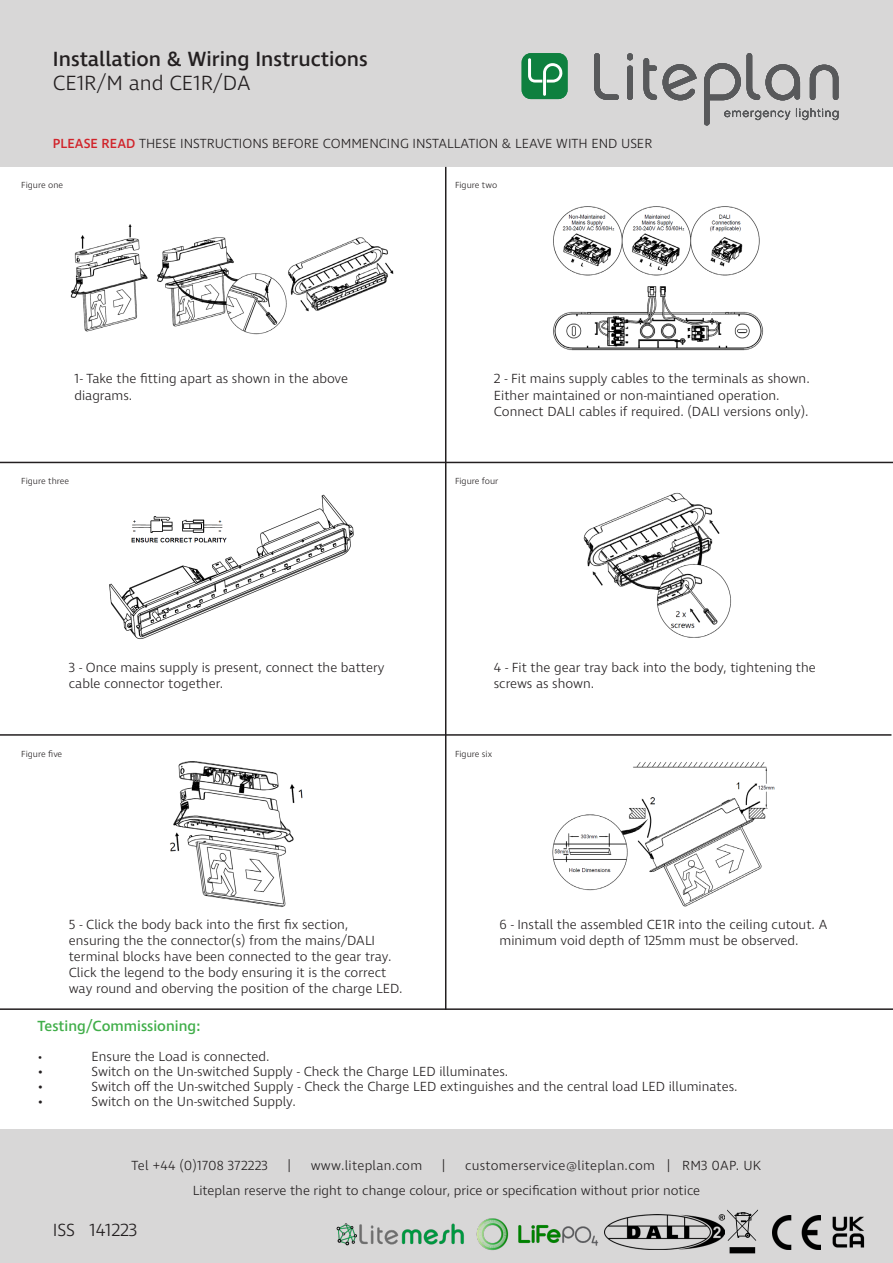
<style>
.page{position:relative;width:893px;height:1263px;background:#fff}
.page>*{position:absolute;margin:0;border:0;box-sizing:border-box;transform-origin:0 0}
.t1{font:500 21px "Ingra";color:#231f20}
.t2{font:300 21px "Ingra";color:#231f20}
.t3{font:300 18px "Ingra";color:#231f20}
.t4{font:500 15px "Ingra";color:#40ae49}
.t5{font:300 13.5px/16.2px "Ingra";color:#231f20}
.t6{font:300 13.5px "Ingra";letter-spacing:.02em;color:#231f20}
.t7{font:300 12px "Ingra";color:#231f20}
.t8{font:300 9px "Ingra";color:#231f20}
.s1{font-weight:500;color:#d1232a}
</style>
<div class="page">
<div style="left:0;top:0;width:893px;height:167px;background:#d8d7d7"></div>
<svg style="left:594px;top:53px;width:25px;height:47px"></svg>
<svg style="left:627px;top:53px;width:6px;height:47px"></svg>
<svg style="left:643px;top:58px;width:14px;height:42px"></svg>
<svg style="left:663px;top:64px;width:34px;height:36px"></svg>
<svg style="left:704px;top:53px;width:134px;height:72px"></svg>
<div style="left:522px;top:53px;width:46px;height:46px;background:#0e803f;border-radius:9px"></div>
<svg style="left:528px;top:58px;width:35px;height:38px"></svg>
<img style="left:70px;top:224px;width:324px;height:110px">
<div style="left:0;top:1129px;width:893px;height:134px;background:#d8d7d7"></div>
<svg style="left:727px;top:1209px;width:31px;height:44px"></svg>
<img style="left:772px;top:1215px;width:48px;height:34px">
<img style="left:109px;top:494px;width:245px;height:145px">
<hr style="left:445px;top:167px;width:1px;height:843px;background:#231f20">
<hr style="left:0;top:734px;width:891px;height:2px;background:#231f20">
<hr style="left:0;top:462px;width:893px;height:1px;background:#231f20">
<img style="left:607px;top:1214px;width:118px;height:35px">
<img style="left:476px;top:1218px;width:131px;height:33px">
<hr style="left:0;top:1008px;width:893px;height:2px;background:#231f20">
<img style="left:583px;top:492px;width:148px;height:146px">
<img style="left:170px;top:761px;width:133px;height:146px">
<img style="left:553px;top:206px;width:210px;height:145px">
<img style="left:833px;top:1216px;width:32px;height:32px">
<img style="left:552px;top:762px;width:223px;height:145px">
<img style="left:336px;top:1223px;width:128px;height:23px">
<p class="t1" style="left:53px;top:46px;width:316px">Installation &amp; Wiring Instructions</p>
<p class="t2" style="left:53px;top:70px;width:199px">CE1R/M and CE1R/DA</p>
<p class="t5" style="left:53px;top:137px;width:601px"><span class="s1">PLEASE READ</span> THESE INSTRUCTIONS BEFORE COMMENCING INSTALLATION &amp; LEAVE WITH END USER</p>
<p class="t8" style="left:21px;top:179px;width:43px">Figure one</p>
<p class="t8" style="left:455px;top:179px;width:44px">Figure two</p>
<p class="t5" style="left:74px;top:371px;width:275px">1- Take the fitting apart as shown in the above</p>
<p class="t5" style="left:74px;top:388px;width:59px">diagrams.</p>
<p class="t5" style="left:494px;top:371px;width:317px">2 - Fit mains supply cables to the terminals as shown.<br>Either maintained or non-maintianed operation.</p>
<p class="t5" style="left:494px;top:404px;width:316px">Connect DALI cables if required. (DALI versions only).</p>
<p class="t8" style="left:21px;top:475px;width:49px">Figure three</p>
<p class="t8" style="left:455px;top:475px;width:45px">Figure four</p>
<p class="t5" style="left:69px;top:660px;width:317px">3 - Once mains supply is present, connect the battery cable connector together.</p>
<p class="t5" style="left:494px;top:660px;width:324px">4 - Fit the gear tray back into the body, tightening the screws as shown.</p>
<p class="t8" style="left:21px;top:748px;width:43px">Figure five</p>
<p class="t8" style="left:455px;top:748px;width:39px">Figure six</p>
<p class="t5" style="left:69px;top:917px;width:281px">5 - Click the body back into the first fix section,</p>
<p class="t5" style="left:69px;top:933px;width:335px">ensuring the the connector(s) from the mains/DALI terminal blocks have been connected to the gear tray.<br>Click the legend to the body ensuring it is the correct way round and oberving the position of the charge LED.</p>
<p class="t5" style="left:499px;top:917px;width:329px">6 - Install the assembled CE1R into the ceiling cutout. A</p>
<p class="t5" style="left:499px;top:933px;width:301px">minimum void depth of 125mm must be observed.</p>
<p class="t4" style="left:37px;top:1017px;width:165px">Testing/Commissioning:</p>
<p class="t7" style="left:37px;top:1049px;width:7px">•</p>
<p class="t5" style="left:91px;top:1049px;width:180px">Ensure the Load is connected.</p>
<p class="t5" style="left:37px;top:1064px;width:8px">•</p>
<p class="t5" style="left:91px;top:1064px;width:418px">Switch on the Un-switched Supply - Check the Charge LED illuminates.</p>
<p class="t5" style="left:37px;top:1079px;width:8px">•</p>
<p class="t5" style="left:91px;top:1079px;width:648px">Switch off the Un-switched Supply - Check the Charge LED extinguishes and the central load LED illuminates.</p>
<p class="t5" style="left:37px;top:1094px;width:8px">•</p>
<p class="t5" style="left:91px;top:1094px;width:206px">Switch on the Un-switched Supply.</p>
<p class="t6" style="left:132px;top:1157px;width:138px">Tel +44 (0)1708 372223</p>
<p class="t5" style="left:288px;top:1158px;width:4px">|</p>
<p class="t6" style="left:311px;top:1157px;width:113px">www.liteplan.com</p>
<p class="t5" style="left:442px;top:1158px;width:4px">|</p>
<p class="t6" style="left:465px;top:1157px;width:298px">customerservice@liteplan.com | RM3 0AP. UK</p>
<p class="t5" style="left:193px;top:1183px;width:509px">Liteplan reserve the right to change colour, price or specification without prior notice</p>
<p class="t3" style="left:53px;top:1218px;width:86px">ISS 141223</p>
</div>
